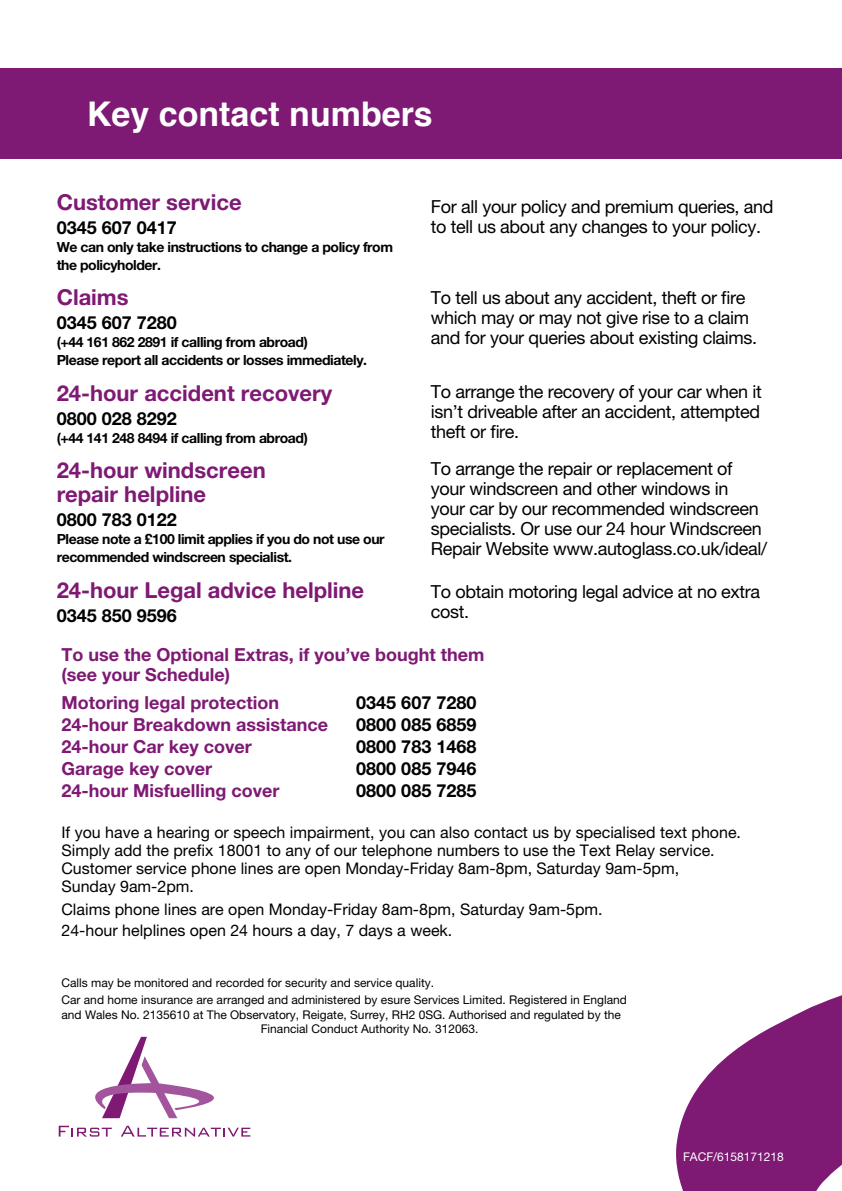
<style>
.page{position:relative;width:842px;height:1191px;background:#fff}
.page>*{position:absolute;margin:0;border:0;box-sizing:border-box;transform-origin:0 0}
.t1{font:700 34px "Helvetica";color:#fff}
.t2{font:700 22px/24px "Helvetica Neue";color:#7e1974}
.t3{font:18px/20px "Helvetica Neue";letter-spacing:-.02em;color:#000}
.t4{font:700 18px/20px "Helvetica Neue";color:#7e1974}
.t5{font:700 18px "Helvetica Neue";color:#000}
.t6{font:16px/18px "Helvetica Neue";color:#000}
.t7{font:700 14px/18px "Helvetica Neue";letter-spacing:-.03em;color:#000}
.t8{font:12px/17.2px "Helvetica Neue";color:#000}
.t9{font:12px "Helvetica Neue";color:#fff}
</style>
<div class="page">
<svg style="left:676px;top:995px;width:166px;height:196px"></svg>
<svg style="left:95px;top:1036px;width:119px;height:82px"></svg>
<svg style="left:59px;top:1125px;width:53px;height:11px"></svg>
<svg style="left:121px;top:1125px;width:129px;height:11px"></svg>
<div style="left:0;top:68px;width:842px;height:91px;background:#7e1974"></div>
<h1 class="t1" style="left:87px;top:87px;width:347px">Key contact numbers</h1>
<p class="t2" style="left:57px;top:190px;width:186px">Customer service</p>
<p class="t5" style="left:57px;top:216px;width:122px">0345 607 0417</p>
<p class="t7" style="left:57px;top:238px;width:338px">We can only take instructions to change a policy from the policyholder.</p>
<p class="t2" style="left:57px;top:285px;width:74px">Claims</p>
<p class="t5" style="left:57px;top:312px;width:122px">0345 607 7280</p>
<p class="t7" style="left:57px;top:333px;width:312px">(+44 161 862 2891 if calling from abroad)<br>Please report all accidents or losses immediately.</p>
<p class="t2" style="left:57px;top:380px;width:277px">24-hour accident recovery</p>
<p class="t5" style="left:57px;top:407px;width:122px">0800 028 8292</p>
<p class="t7" style="left:57px;top:428px;width:253px">(+44 141 248 8494 if calling from abroad)</p>
<p class="t2" style="left:57px;top:458px;width:211px">24-hour windscreen repair helpline</p>
<p class="t5" style="left:57px;top:508px;width:122px">0800 783 0122</p>
<p class="t7" style="left:57px;top:530px;width:329px">Please note a £100 limit applies if you do not use our recommended windscreen specialist.</p>
<p class="t2" style="left:57px;top:577px;width:309px">24-hour Legal advice helpline</p>
<p class="t5" style="left:57px;top:604px;width:122px">0345 850 9596</p>
<p class="t3" style="left:431px;top:196px;width:344px">For all your policy and premium queries, and to tell us about any changes to your policy.</p>
<p class="t3" style="left:431px;top:287px;width:328px">To tell us about any accident, theft or fire which may or may not give rise to a claim and for your queries about existing claims.</p>
<p class="t3" style="left:431px;top:381px;width:332px;text-align:justify">To arrange the recovery of your car when it isn’t driveable after an accident, attempted theft or fire.</p>
<p class="t3" style="left:431px;top:458px;width:338px">To arrange the repair or replacement of your windscreen and other windows in<br>your car by our recommended windscreen specialists. Or use our 24 hour Windscreen Repair Website www.autoglass.co.uk/ideal/</p>
<p class="t3" style="left:431px;top:581px;width:331px">To obtain motoring legal advice at no extra cost.</p>
<p class="t4" style="left:61px;top:644px;width:425px">To use the Optional Extras, if you’ve bought them (see your Schedule)</p>
<p class="t4" style="left:61px;top:692px;width:219px">Motoring legal protection</p>
<p class="t5" style="left:356px;top:691px;width:122px">0345 607 7280</p>
<p class="t4" style="left:61px;top:714px;width:268px">24-hour Breakdown assistance</p>
<p class="t5" style="left:356px;top:713px;width:122px">0800 085 6859</p>
<p class="t4" style="left:61px;top:736px;width:192px">24-hour Car key cover</p>
<p class="t5" style="left:356px;top:735px;width:122px">0800 783 1468</p>
<p class="t4" style="left:61px;top:758px;width:152px">Garage key cover</p>
<p class="t5" style="left:356px;top:757px;width:122px">0800 085 7946</p>
<p class="t4" style="left:61px;top:780px;width:219px">24-hour Misfuelling cover</p>
<p class="t5" style="left:356px;top:779px;width:122px">0800 085 7285</p>
<p class="t6" style="left:61px;top:822px;width:681px">If you have a hearing or speech impairment, you can also contact us by specialised text phone.<br>Simply add the prefix 18001 to any of our telephone numbers to use the Text Relay service.<br>Customer service phone lines are open Monday-Friday 8am-8pm, Saturday 9am-5pm,<br>Sunday 9am-2pm.</p>
<p class="t6" style="left:61px;top:899px;width:543px;line-height:20.8px">Claims phone lines are open Monday-Friday 8am-8pm, Saturday 9am-5pm.<br>24-hour helplines open 24 hours a day, 7 days a week.</p>
<p class="t8" style="left:61px;top:974px;width:567px">Calls may be monitored and recorded for security and service quality.<br>Car and home insurance are arranged and administered by esure Services Limited. Registered in England</p>
<p class="t8" style="left:261px;top:1007px;width:362px;line-height:14.4px;text-indent:-199px">and Wales No. 2135610 at The Observatory, Reigate, Surrey, RH2 0SG. Authorised and regulated by the<br>Financial Conduct Authority No. 312063.</p>
<p class="t9" style="left:683px;top:1150px;width:102px">FACF/6158171218</p>
</div>
